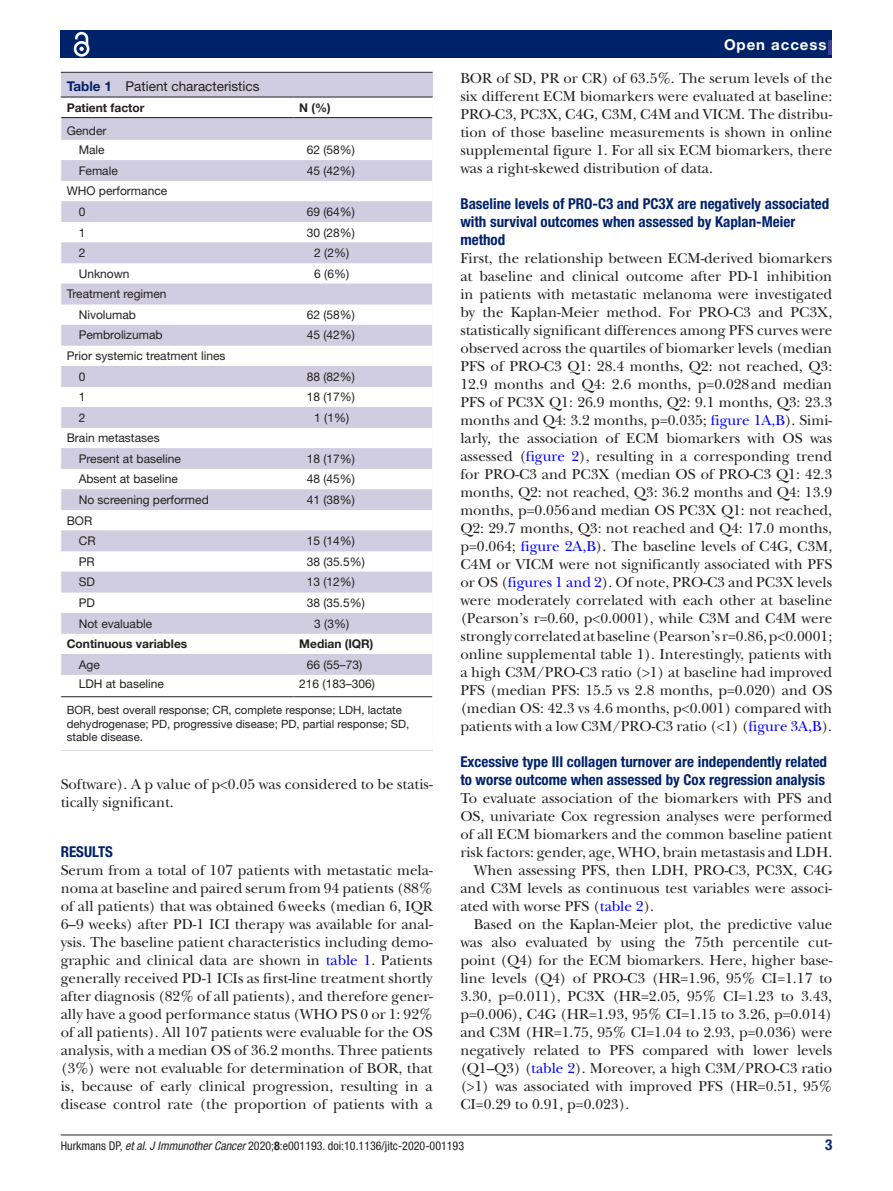
<style>
.page{position:relative;width:893px;height:1191px;background:#fff}
.page>*{position:absolute;margin:0;border:0;box-sizing:border-box;transform-origin:0 0}
.t1{font:15px/18px "New Baskerville";color:#231f20;text-align:justify}
.t2{font:700 condensed 15px/18px "Helvetica Neue LT Std";color:#00226b}
.t3{font:700 15px "Helvetica Neue LT Std";letter-spacing:.065em;color:#fff}
.t4{font:13.5px "Helvetica Neue LT Std";color:#231f20}
.t5{font:12px/20.5px "Helvetica Neue LT Std";color:#231f20}
.t6{font:condensed 12px "Helvetica Neue LT Std";color:#231f20}
.t7{font:700 12px "Helvetica Neue LT Std";color:#231f20}
.t8{font:11.4px/13.6px "Helvetica Neue LT Std";color:#231f20}
.s1{font-weight:700;color:#00226b}
.s2{color:#00f}
.s3{font-style:italic}
.s4{font-weight:700}
</style>
<div class="page">
<hr style="left:61px;top:1134px;width:771px;height:1px;background:#231f20">
<div style="left:61px;top:31px;width:771px;height:27px;background:#00226b"></div>
<hr style="left:828px;top:40px;width:4px;height:15px;background:#414099">
<svg style="left:73px;top:31px;width:17px;height:26px"></svg>
<div style="left:61px;top:73px;width:372px;height:677px;background:#d0cde0"></div>
<hr style="left:61px;top:72px;width:372px;height:1px;background:#231f20">
<div style="left:61px;top:98px;width:371px;height:652px;background:#fff"></div>
<svg style="left:61px;top:118px;width:371px;height:556px"></svg>
<hr style="left:61px;top:97px;width:232px;height:1px;background:#231f20">
<hr style="left:61px;top:117px;width:232px;height:1px;background:#231f20">
<hr style="left:293px;top:97px;width:140px;height:1px;background:#231f20">
<hr style="left:293px;top:117px;width:139px;height:1px;background:#231f20">
<hr style="left:293px;top:696px;width:139px;height:1px;background:#231f20">
<hr style="left:61px;top:696px;width:232px;height:1px;background:#231f20">
<svg style="left:432px;top:97px;width:1px;height:599px"></svg>
<hr style="left:432px;top:696px;width:1px;height:54px;background:#fff">
<hr style="left:67px;top:740px;width:366px;height:2px;background:#fff">
<p class="t4" style="left:67px;top:78px;width:194px"><span class="s1">Table 1</span> Patient characteristics</p>
<p class="t7" style="left:67px;top:100px;width:79px">Patient factor</p>
<p class="t7" style="left:299px;top:100px;width:33px">N (%)</p>
<p class="t5" style="left:67px;top:121px;width:41px;line-height:19px;text-align:right">Gender<br>Male</p>
<p class="t5" style="left:307px;top:140px;width:50px">62 (58%)</p>
<p class="t5" style="left:79px;top:160px;width:41px">Female</p>
<p class="t5" style="left:307px;top:160px;width:50px">45 (42%)</p>
<p class="t5" style="left:79px;top:181px;width:90px;text-indent:-12px">WHO performance<br>0</p>
<p class="t5" style="left:307px;top:201px;width:50px">69 (64%)</p>
<p class="t5" style="left:79px;top:222px;width:8px">1</p>
<p class="t5" style="left:307px;top:222px;width:50px">30 (28%)</p>
<p class="t5" style="left:79px;top:242px;width:8px">2</p>
<p class="t5" style="left:314px;top:242px;width:36px">2 (2%)</p>
<p class="t5" style="left:79px;top:263px;width:52px">Unknown</p>
<p class="t5" style="left:314px;top:263px;width:36px">6 (6%)</p>
<p class="t5" style="left:79px;top:283px;width:89px;text-indent:-12px">Treatment regimen<br>Nivolumab</p>
<p class="t5" style="left:307px;top:304px;width:50px">62 (58%)</p>
<p class="t5" style="left:79px;top:325px;width:85px">Pembrolizumab</p>
<p class="t5" style="left:307px;top:325px;width:50px">45 (42%)</p>
<p class="t5" style="left:79px;top:345px;width:148px;text-indent:-12px">Prior systemic treatment lines<br>0</p>
<p class="t5" style="left:307px;top:366px;width:50px">88 (82%)</p>
<p class="t5" style="left:79px;top:386px;width:8px">1</p>
<p class="t5" style="left:307px;top:386px;width:50px">18 (17%)</p>
<p class="t5" style="left:79px;top:407px;width:8px">2</p>
<p class="t5" style="left:314px;top:407px;width:36px">1 (1%)</p>
<p class="t5" style="left:79px;top:427px;width:104px;text-indent:-12px">Brain metastases<br>Present at baseline</p>
<p class="t5" style="left:307px;top:448px;width:50px">18 (17%)</p>
<p class="t5" style="left:79px;top:469px;width:101px">Absent at baseline</p>
<p class="t5" style="left:307px;top:469px;width:50px">48 (45%)</p>
<p class="t5" style="left:79px;top:489px;width:132px">No screening performed</p>
<p class="t5" style="left:307px;top:489px;width:50px">41 (38%)</p>
<p class="t5" style="left:67px;top:510px;width:30px;text-align:right">BOR<br>CR</p>
<p class="t5" style="left:307px;top:530px;width:50px">15 (14%)</p>
<p class="t5" style="left:79px;top:551px;width:17px">PR</p>
<p class="t5" style="left:307px;top:551px;width:60px">38 (35.5%)</p>
<p class="t5" style="left:79px;top:571px;width:18px">SD</p>
<p class="t5" style="left:307px;top:571px;width:50px">13 (12%)</p>
<p class="t5" style="left:79px;top:592px;width:18px">PD</p>
<p class="t5" style="left:307px;top:592px;width:60px">38 (35.5%)</p>
<p class="t5" style="left:79px;top:613px;width:75px">Not evaluable</p>
<p class="t5" style="left:314px;top:613px;width:36px">3 (3%)</p>
<p class="t7" style="left:67px;top:636px;width:122px">Continuous variables</p>
<p class="t7" style="left:299px;top:636px;width:76px">Median (IQR)</p>
<p class="t5" style="left:79px;top:654px;width:23px">Age</p>
<p class="t5" style="left:307px;top:654px;width:57px">66 (55–73)</p>
<p class="t5" style="left:79px;top:673px;width:87px">LDH at baseline</p>
<p class="t5" style="left:299px;top:673px;width:77px">216 (183–306)</p>
<p class="t8" style="left:67px;top:703px;width:344px">BOR, best overall response; CR, complete response; LDH, lactate dehydrogenase; PD, progressive disease; PD, partial response; SD, stable disease.</p>
<p class="t1" style="left:61px;top:775px;width:373px">Software). A p value of p&lt;0.05 was considered to be statis&shy;tically significant.</p>
<p class="t2" style="left:61px;top:842px;width:54px">RESULTS</p>
<p class="t1" style="left:61px;top:861px;width:373px">Serum from a total of 107 patients with metastatic mela&shy;noma at baseline and paired serum from 94 patients (88% of all patients) that was obtained 6weeks (median 6, IQR 6–9 weeks) after PD-1 ICI therapy was available for anal&shy;ysis. The baseline patient characteristics including demo&shy;graphic and clinical data are shown in <span class="s2">table 1</span>. Patients generally received PD-1 ICIs as first-line treatment shortly after diagnosis (82% of all patients), and therefore gener&shy;ally have a good performance status (WHO PS 0 or 1: 92% of all patients). All 107 patients were evaluable for the OS analysis, with a median OS of 36.2 months. Three patients (3%) were not evaluable for determination of BOR, that is, because of early clinical progression, resulting in a disease control rate (the proportion of patients with a</p>
<p class="t3" style="left:724px;top:35px;width:104px">Open access</p>
<p class="t1" style="left:460px;top:69px;width:373px">BOR of SD, PR or CR) of 63.5%. The serum levels of the six different ECM biomarkers were evaluated at baseline:<br>PRO-C3, PC3X, C4G, C3M, C4M and VICM. The distribu&shy;tion of those baseline measurements is shown in online supplemental figure 1. For all six ECM biomarkers, there was a right-skewed distribution of data.</p>
<p class="t2" style="left:460px;top:194px;width:370px">Baseline levels of PRO-C3 and PC3X are negatively associated with survival outcomes when assessed by Kaplan-Meier method</p>
<p class="t1" style="left:460px;top:249px;width:373px">First, the relationship between ECM-derived biomarkers at baseline and clinical outcome after PD-1 inhibition in patients with metastatic melanoma were investigated by the Kaplan-Meier method. For PRO-C3 and PC3X, statistically significant differences among PFS curves were observed across the quartiles of biomarker levels (median PFS of PRO-C3 Q1: 28.4 months, Q2: not reached, Q3:<br>12.9 months and Q4: 2.6 months, p=0.028and median PFS of PC3X Q1: 26.9 months, Q2: 9.1 months, Q3: 23.3 months and Q4: 3.2 months, p=0.035; <span class="s2">figure 1A,B</span>). Simi&shy;larly, the association of ECM biomarkers with OS was assessed (<span class="s2">figure 2</span>), resulting in a corresponding trend for PRO-C3 and PC3X (median OS of PRO-C3 Q1: 42.3 months, Q2: not reached, Q3: 36.2 months and Q4: 13.9 months, p=0.056and median OS PC3X Q1: not reached, Q2: 29.7 months, Q3: not reached and Q4: 17.0 months, p=0.064; <span class="s2">figure 2A,B</span>). The baseline levels of C4G, C3M, C4M or VICM were not significantly associated with PFS or OS (<span class="s2">figures 1 and 2</span>). Of note, PRO-C3 and PC3X levels were moderately correlated with each other at baseline (Pearson’s r=0.60, p&lt;0.0001), while C3M and C4M were strongly correlated at baseline (Pearson’s r=0.86, p&lt;0.0001; online supplemental table 1). Interestingly, patients with a high C3M/PRO-C3 ratio (&gt;1) at baseline had improved PFS (median PFS: 15.5 vs 2.8 months, p=0.020) and OS (median OS: 42.3 vs 4.6 months, p&lt;0.001) compared with patients with a low C3M/PRO-C3 ratio (&lt;1) (<span class="s2">figure 3A,B</span>).</p>
<p class="t2" style="left:460px;top:752px;width:368px">Excessive type III collagen turnover are independently related to worse outcome when assessed by Cox regression analysis</p>
<p class="t1" style="left:460px;top:789px;width:373px">To evaluate association of the biomarkers with PFS and</p>
<p class="t1" style="left:460px;top:807px;width:373px">OS, univariate Cox regression analyses were performed</p>
<p class="t1" style="left:460px;top:825px;width:373px">of all ECM biomarkers and the common baseline patient</p>
<p class="t1" style="left:460px;top:843px;width:373px">risk factors: gender, age, WHO, brain metastasis and LDH.</p>
<p class="t1" style="left:474px;top:861px;width:360px">When assessing PFS, then LDH, PRO-C3, PC3X, C4G</p>
<p class="t1" style="left:460px;top:879px;width:373px">and C3M levels as continuous test variables were associ-</p>
<p class="t1" style="left:460px;top:897px;width:195px">ated with worse PFS (<span class="s2">table 2</span>).</p>
<p class="t1" style="left:474px;top:915px;width:360px">Based on the Kaplan-Meier plot, the predictive value</p>
<p class="t1" style="left:460px;top:933px;width:373px">was also evaluated by using the 75th percentile cut-</p>
<p class="t1" style="left:460px;top:951px;width:373px">point (Q4) for the ECM biomarkers. Here, higher base-</p>
<p class="t1" style="left:460px;top:969px;width:373px">line levels (Q4) of PRO-C3 (HR=1.96, 95% CI=1.17 to</p>
<p class="t1" style="left:460px;top:987px;width:373px">3.30, p=0.011), PC3X (HR=2.05, 95% CI=1.23 to 3.43,</p>
<p class="t1" style="left:460px;top:1005px;width:373px">p=0.006), C4G (HR=1.93, 95% CI=1.15 to 3.26, p=0.014)</p>
<p class="t1" style="left:460px;top:1023px;width:373px">and C3M (HR=1.75, 95% CI=1.04 to 2.93, p=0.036) were</p>
<p class="t1" style="left:460px;top:1041px;width:373px">negatively related to PFS compared with lower levels</p>
<p class="t1" style="left:460px;top:1059px;width:373px">(Q1–Q3) (<span class="s2">table 2</span>). Moreover, a high C3M/PRO-C3 ratio</p>
<p class="t1" style="left:460px;top:1077px;width:373px">(&gt;1) was associated with improved PFS (HR=0.51, 95%</p>
<p class="t1" style="left:460px;top:1095px;width:170px">CI=0.29 to 0.91, p=0.023).</p>
<p class="t6" style="left:61px;top:1138px;width:405px">Hurkmans DP, <span class="s3">et al</span>. <span class="s3">J Immunother Cancer</span> 2020;<span class="s4">8</span>:e001193. doi:10.1136/jitc-2020-001193</p>
<p class="t2" style="left:825px;top:1135px;width:9px">3</p>
</div>
